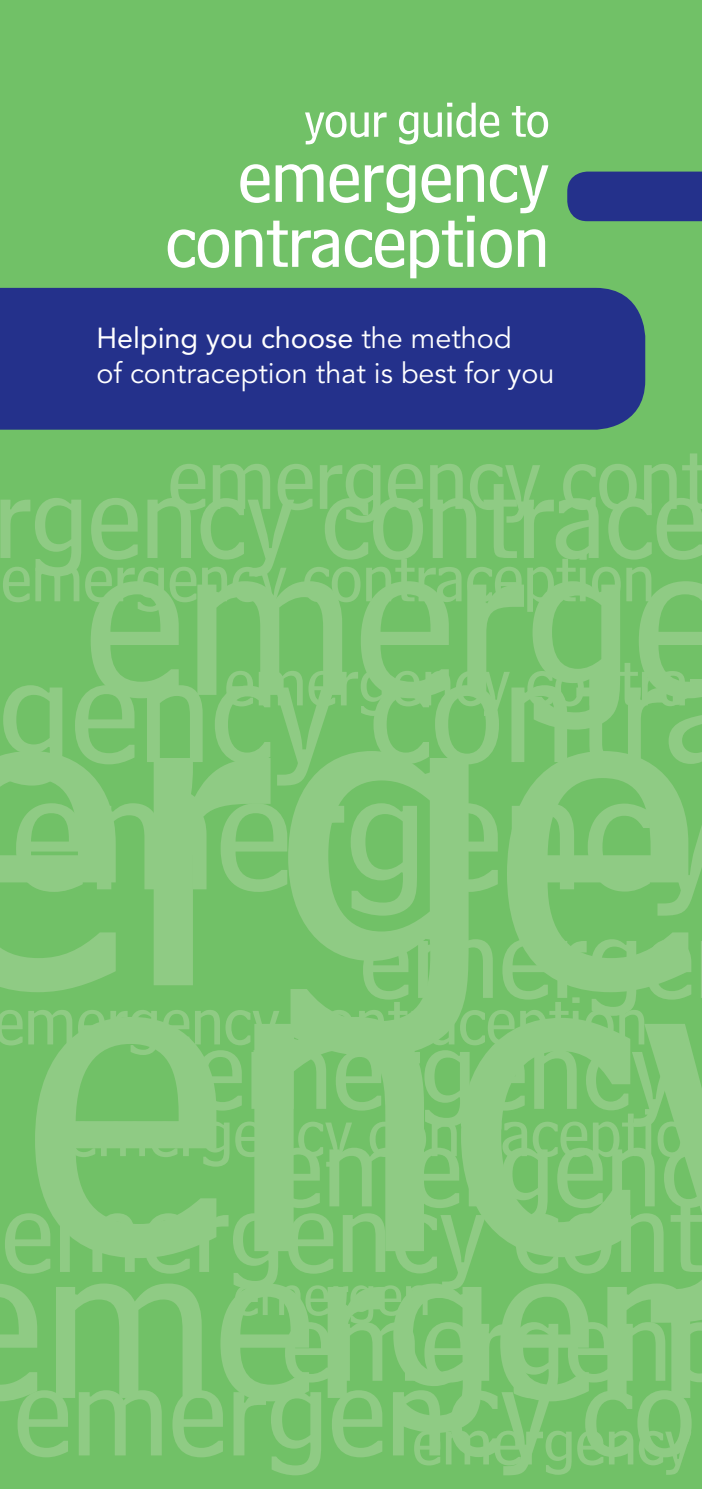
<style>
.page{position:relative;width:702px;height:1489px;background:#fff}
.page>*{position:absolute;margin:0;border:0;box-sizing:border-box;transform-origin:0 0}
.t1{font:467.25px "Bell Centennial Sub Caption";letter-spacing:-.03em;color:#8fcb84}
.t2{font:228.25px "Bell Centennial Sub Caption";letter-spacing:-.03em;color:#8fcb84}
.t3{font:226.75px "Bell Centennial Sub Caption";letter-spacing:-.03em;color:#8fcb84}
.t4{font:171.75px "Bell Centennial Sub Caption";letter-spacing:-.03em;color:#8fcb84}
.t5{font:153.5px "Bell Centennial Sub Caption";letter-spacing:-.03em;color:#8fcb84}
.t6{font:130px "Bell Centennial Sub Caption";letter-spacing:-.03em;color:#8fcb84}
.t7{font:120px "Bell Centennial Sub Caption";letter-spacing:-.03em;color:#8fcb84}
.t8{font:117px "Bell Centennial Sub Caption";letter-spacing:-.03em;color:#8fcb84}
.t9{font:90px "Bell Centennial Sub Caption";letter-spacing:-.03em;color:#8fcb84}
.t10{font:75px/65px "Bell Centennial Sub Caption";letter-spacing:-.03em;color:#fff;text-align:right}
.t11{font:69px "Bell Centennial Sub Caption";letter-spacing:-.03em;color:#8fcb84}
.t12{font:67.5px "Bell Centennial Sub Caption";letter-spacing:-.03em;color:#8fcb84}
.t13{font:59.25px "Bell Centennial Sub Caption";letter-spacing:-.03em;color:#8fcb84}
.t14{font:50px "Bell Centennial Sub Caption";letter-spacing:-.03em;color:#fff}
.t15{font:28.75px/34.5px "Avenir";color:#fff}
.s1{font-style:inherit}
</style>
<div class="page">
<div style="left:0;top:0;width:702px;height:1488px;background:#71c167"></div>
<div style="left:0;top:288px;width:645px;height:141px;background:#24318b"></div>
<div style="left:567px;top:171px;width:135px;height:50px;background:#24318b"></div>
<p class="t14" style="left:303px;top:90px;width:248px">your guide to</p>
<p class="t10" style="left:165px;top:143px;width:387px">emergency contraception</p>
<p class="t15" style="left:96px;top:322px;width:459px"><span class="s1">Helping you choose</span> the method<br>of contraception that is best for you</p>
<p class="t9" style="left:167px;top:424px;width:543px">emergency cont</p>
<h3 class="t7" style="left:-8px;top:445px;width:717px">rgency contrace</h3>
<p class="t11" style="left:0;top:536px;width:657px">emergency contraception</p>
<p class="t3" style="left:81px;top:481px;width:656px">emerge</p>
<p class="t11" style="left:223px;top:640px;width:488px">emergency contra-</p>
<h3 class="t5" style="left:-4px;top:617px;width:739px">gency contra</h3>
<h1 class="t1" style="left:-85px;top:545px;width:794px">erge</h1>
<p class="t4" style="left:9px;top:727px;width:718px">emergency</p>
<p class="t8" style="left:358px;top:887px;width:339px">emerge</p>
<p class="t11" style="left:-7px;top:979px;width:657px">emergency contraception</p>
<h1 class="t1" style="left:15px;top:811px;width:629px">enc</h1>
<p class="t8" style="left:191px;top:998px;width:490px">emergency</p>
<p class="t11" style="left:66px;top:1091px;width:625px">emergency contraceptio</p>
<p class="t8" style="left:269px;top:1096px;width:441px">emergenc</p>
<p class="t8" style="left:0;top:1161px;width:707px">emergency cont</p>
<h2 class="t2" style="left:40px;top:1182px;width:667px">mergen</h2>
<p class="t13" style="left:232px;top:1259px;width:219px">emergen-</p>
<p class="t8" style="left:280px;top:1270px;width:441px">emergenc</p>
<p class="t6" style="left:12px;top:1332px;width:686px">emergency co</p>
<p class="t12" style="left:411px;top:1400px;width:283px">emergency</p>
</div>
